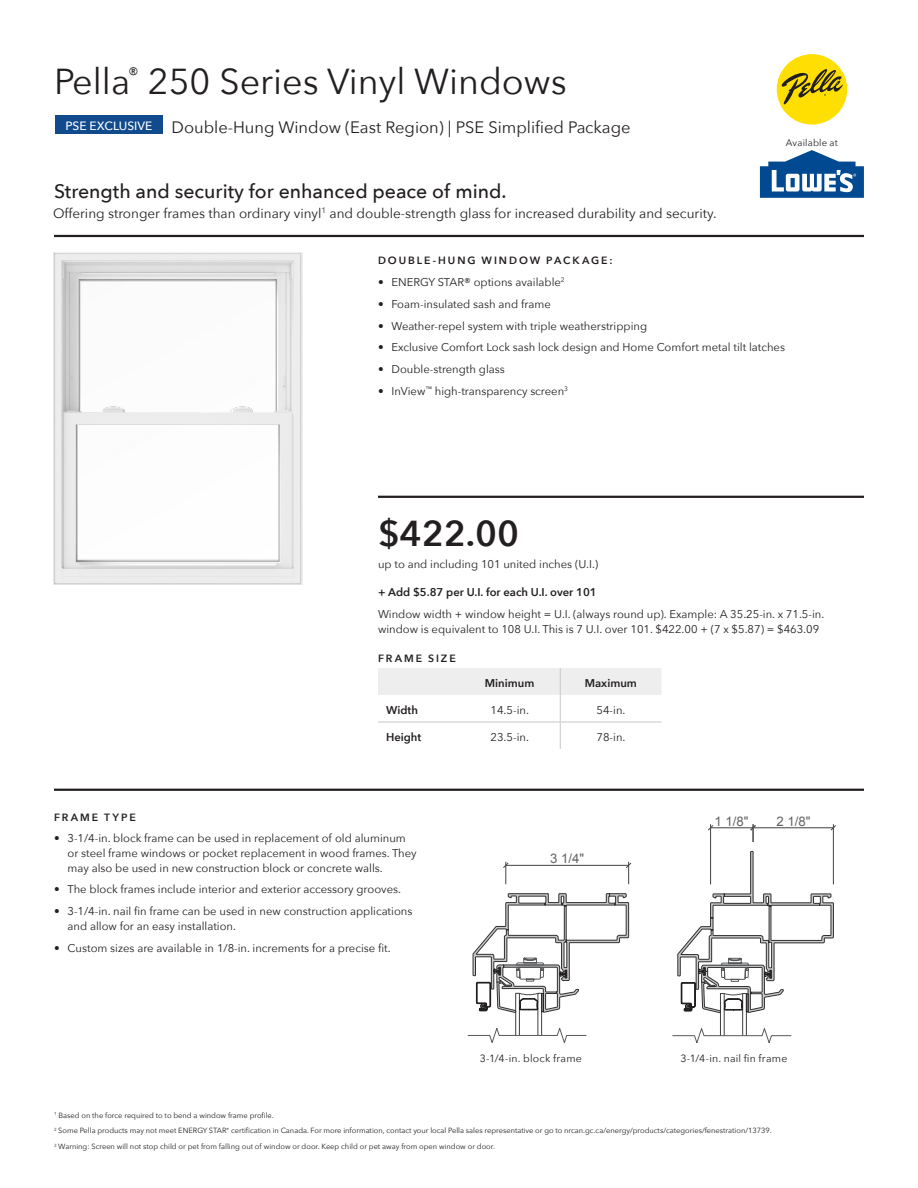
<style>
.page{position:relative;width:918px;height:1188px;background:#fff}
.page>*{position:absolute;margin:0;border:0;box-sizing:border-box;transform-origin:0 0}
.Body_7_5_10__space_a{font:36px "Avenir Next";color:#231f20}
.Body_7_5_10__Bold{font:600 36px "Avenir Next";color:#231f20}
.Body_7_5_10__space_a-2{font:500 19.5px "Avenir Next";color:#231f20}
.Body_7_5_10__space_a-3{font:16.5px "Avenir Next";color:#231f20}
.Body_7_5_10__space_a-4{font:13.5px "Avenir Next";color:#231f20}
.t1{font:13.2px "Arial";color:#636366}
.Body_7_5_10__space_a-5{font:500 12px "Avenir Next";color:#fff}
.Body_7_5_10__space_a-6{font:11.25px/15px "Avenir Next";color:#231f20}
.Body_7_5_10__Bold-2{font:600 11.25px "Avenir Next";color:#231f20}
.Body_7_5_10__space_a-7{font:600 11.25px "Avenir Next";color:#231f20}
.Subhead_7_11__160__n{font:10.5px "Avenir Next";letter-spacing:.02em;color:#231f20}
.Subhead_7_10__160__s{font:600 10.5px "Avenir Next";letter-spacing:.185em;color:#231f20}
.Subhead_7_11__160__n-2{font:600 10.5px "Avenir Next";letter-spacing:.185em;color:#231f20}
.t2{font:9.45px "Avenir Next";letter-spacing:.015em;color:#231f20}
.Disclosure{font:7.5px "Avenir Next";color:#231f20}
</style>
<div class="page">
<svg style="left:378px;top:668px;width:284px;height:81px"></svg>
<hr style="left:54px;top:789px;width:810px;height:2px;background:#231f20">
<svg style="left:467px;top:893px;width:163px;height:150px"></svg>
<hr style="left:506px;top:865px;width:123px;height:1px;background:#4b4c4d">
<svg style="left:625px;top:861px;width:7px;height:23px"></svg>
<svg style="left:503px;top:861px;width:7px;height:23px"></svg>
<svg style="left:672px;top:850px;width:162px;height:194px"></svg>
<svg style="left:708px;top:824px;width:6px;height:8px"></svg>
<svg style="left:830px;top:824px;width:6px;height:8px"></svg>
<hr style="left:711px;top:827px;width:42px;height:1px;background:#4b4c4d">
<hr style="left:710px;top:824px;width:1px;height:60px;background:#4b4c4d">
<hr style="left:753px;top:827px;width:80px;height:1px;background:#4b4c4d">
<hr style="left:833px;top:824px;width:1px;height:60px;background:#4b4c4d">
<svg style="left:749px;top:824px;width:8px;height:18px"></svg>
<hr style="left:54px;top:235px;width:810px;height:2px;background:#231f20">
<hr style="left:378px;top:496px;width:486px;height:2px;background:#231f20">
<div style="left:55px;top:115px;width:108px;height:18px;background:#114b8e"></div>
<svg style="left:760px;top:150px;width:104px;height:48px"></svg>
<div style="left:777px;top:54px;width:70px;height:71px;background:#ffdf01;border-radius:50%"></div>
<svg style="left:781px;top:69px;width:62px;height:36px"></svg>
<img style="left:53px;top:234px;width:270px;height:351px">
<p class="Body_7_5_10__space_a" style="left:54px;top:51px;width:514px">Pella<sup>®</sup> 250 Series Vinyl Windows</p>
<p class="Body_7_5_10__space_a-5" style="left:65px;top:116px;width:89px">PSE EXCLUSIVE</p>
<p class="Body_7_5_10__space_a-3" style="left:172px;top:114px;width:460px">Double-Hung Window (East Region) | PSE Simplified Package</p>
<p class="Body_7_5_10__space_a-2" style="left:54px;top:174px;width:454px">Strength and security for enhanced peace of mind.</p>
<p class="t2" style="left:786px;top:135px;width:54px">Available at</p>
<p class="Body_7_5_10__space_a-4" style="left:53px;top:202px;width:665px">Offering stronger frames than ordinary vinyl<sup>1</sup> and double-strength glass for increased durability and security.</p>
<p class="Subhead_7_10__160__s" style="left:378px;top:252px;width:236px">DOUBLE-HUNG WINDOW PACKAGE:</p>
<p class="Body_7_5_10__space_a-6" style="left:378px;top:274px;width:188px">• ENERGY STAR® options available<sup>2</sup></p>
<p class="Body_7_5_10__space_a-6" style="left:378px;top:296px;width:174px">• Foam-insulated sash and frame</p>
<p class="Body_7_5_10__space_a-6" style="left:378px;top:318px;width:271px">• Weather-repel system with triple weatherstripping</p>
<p class="Body_7_5_10__space_a-6" style="left:378px;top:339px;width:409px">• Exclusive Comfort Lock sash lock design and Home Comfort metal tilt latches</p>
<p class="Body_7_5_10__space_a-6" style="left:378px;top:361px;width:128px">• Double-strength glass</p>
<p class="Body_7_5_10__space_a-6" style="left:378px;top:383px;width:192px">• InView<sup>™</sup> high-transparency screen<sup>3</sup></p>
<p class="Body_7_5_10__Bold" style="left:378px;top:503px;width:143px">$422.00</p>
<p class="Body_7_5_10__space_a-6" style="left:378px;top:556px;width:222px">up to and including 101 united inches (U.I.)</p>
<p class="Body_7_5_10__Bold-2" style="left:378px;top:582px;width:220px">+ Add $5.87 per U.I. for each U.I. over 101</p>
<p class="Body_7_5_10__space_a-6" style="left:378px;top:606px;width:448px">Window width + window height = U.I. (always round up). Example: A 35.25-in. x 71.5-in. window is equivalent to 108 U.I. This is 7 U.I. over 101. $422.00 + (7 x $5.87) = $463.09</p>
<p class="Subhead_7_11__160__n-2" style="left:378px;top:649px;width:79px">FRAME SIZE</p>
<p class="Body_7_5_10__space_a-7" style="left:485px;top:674px;width:51px">Minimum</p>
<p class="Body_7_5_10__space_a-7" style="left:585px;top:674px;width:54px">Maximum</p>
<p class="Subhead_7_11__160__n-2" style="left:54px;top:808px;width:83px">FRAME TYPE</p>
<p class="Body_7_5_10__space_a-7" style="left:386px;top:700px;width:33px">Width</p>
<p class="Body_7_5_10__space_a-6" style="left:491px;top:702px;width:40px">14.5-in.</p>
<p class="Body_7_5_10__space_a-6" style="left:597px;top:702px;width:30px">54-in.</p>
<p class="Body_7_5_10__space_a-7" style="left:386px;top:728px;width:37px">Height</p>
<p class="Body_7_5_10__space_a-6" style="left:491px;top:729px;width:40px">23.5-in.</p>
<p class="Body_7_5_10__space_a-6" style="left:597px;top:729px;width:30px">78-in.</p>
<p class="Body_7_5_10__space_a-6" style="left:68px;top:830px;width:351px;text-indent:-14px">• 3-1/4-in. block frame can be used in replacement of old aluminum or steel frame windows or pocket replacement in wood frames. They may also be used in new construction block or concrete walls.</p>
<p class="Body_7_5_10__space_a-6" style="left:54px;top:881px;width:349px">• The block frames include interior and exterior accessory grooves.</p>
<p class="Body_7_5_10__space_a-6" style="left:68px;top:903px;width:346px;text-indent:-14px">• 3-1/4-in. nail fin frame can be used in new construction applications and allow for an easy installation.</p>
<p class="Body_7_5_10__space_a-6" style="left:54px;top:940px;width:338px">• Custom sizes are available in 1/8-in. increments for a precise fit.</p>
<p class="t1" style="left:550px;top:850px;width:36px">3 1/4"</p>
<p class="t1" style="left:714px;top:812px;width:36px">1 1/8"</p>
<p class="t1" style="left:776px;top:812px;width:36px">2 1/8"</p>
<p class="Subhead_7_11__160__n" style="left:480px;top:1050px;width:104px">3-1/4-in. block frame</p>
<p class="Subhead_7_11__160__n" style="left:680px;top:1050px;width:108px">3-1/4-in. nail fin frame</p>
<p class="Disclosure" style="left:54px;top:1109px;width:221px"><sup>1</sup> Based on the force required to to bend a window frame profile.</p>
<p class="Disclosure" style="left:54px;top:1125px;width:719px"><sup>2</sup> Some Pella products may not meet ENERGY STAR<sup>®</sup> certification in Canada. For more information, contact your local Pella sales representative or go to nrcan.gc.ca/energy/products/categories/fenestration/13739.</p>
<p class="Disclosure" style="left:54px;top:1140px;width:443px"><sup>3</sup> Warning: Screen will not stop child or pet from falling out of window or door. Keep child or pet away from open window or door.</p>
</div>
